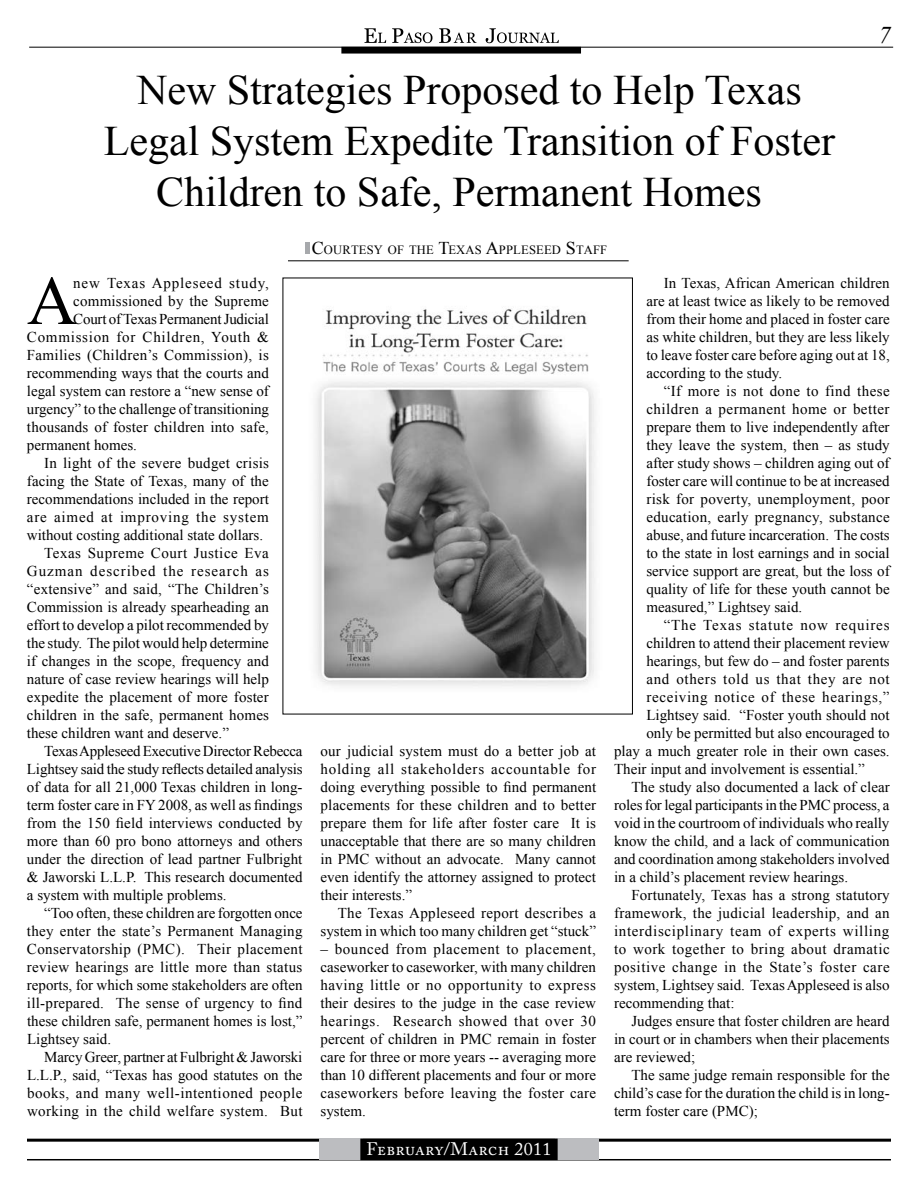
<style>
.page{position:relative;width:918px;height:1188px;background:#fff}
.page>*{position:absolute;margin:0;border:0;box-sizing:border-box;transform-origin:0 0}
.t1{font:69.3px "Times New Roman";color:#000}
.t2{font:42px/51px "Times New Roman";color:#000;text-align:center}
.t3{font:italic 24px "Times New Roman";color:#000}
.t4{font:18px "Adobe Caslon Pro";letter-spacing:.02em;color:#fff}
.t5{font:15px/18px "Times New Roman";color:#000;text-align:justify}
.t6{font:15px "Times New Roman";letter-spacing:.02em;color:#000}
.t7{font:15px "Times New Roman";letter-spacing:.035em;color:#000}
.t8{font:15px "Times New Roman";letter-spacing:.045em;color:#000}
.t9{font:15px "Times New Roman";letter-spacing:.055em;color:#000}
.t10{font:15px "Times New Roman";letter-spacing:.025em;color:#000}
.t11{font:15px "Times New Roman";letter-spacing:.05em;color:#000}
.t12{font:15px "Times New Roman";letter-spacing:.065em;color:#000}
.t13{font:12.6px "Times New Roman";letter-spacing:.015em;color:#000}
.s1{font-size:18px}
</style>
<div class="page">
<hr style="left:29px;top:47px;width:864px;height:1px;background:#000">
<div style="left:342px;top:48px;width:238px;height:5px;background:#000"></div>
<div style="left:341px;top:47px;width:240px;height:7px;border:2px solid #000"></div>
<svg style="left:364px;top:28px;width:195px;height:15px"></svg>
<hr style="left:27px;top:1159px;width:864px;height:1px;background:#000">
<hr style="left:27px;top:1139px;width:864px;height:3px;background:#000">
<div style="left:555px;top:1139px;width:44px;height:21px;background:#bcbdc0"></div>
<div style="left:319px;top:1139px;width:44px;height:21px;background:#bcbdc0"></div>
<div style="left:361px;top:1139px;width:196px;height:20px;background:#000"></div>
<hr style="left:288px;top:260px;width:341px;height:1px;background:#000">
<div style="left:305px;top:242px;width:5px;height:11px;background:#a7a9ac"></div>
<img style="left:315px;top:308px;width:280px;height:379px">
<h2 class="t2" style="left:104px;top:64px;width:733px">New Strategies Proposed to Help Texas<br>Legal System Expedite Transition of Foster<br>Children to Safe, Permanent Homes</h2>
<p class="t13" style="left:312px;top:241px;width:290px"><span class="s1">C</span>OURTESY OF THE <span class="s1">T</span>EXAS <span class="s1">A</span>PPLESEED <span class="s1">S</span> TAFF</p>
<h3 class="t3" style="left:879px;top:19px;width:13px">7</h3>
<h1 class="t1" style="left:27px;top:254px;width:52px">A</h1>
<p class="t9" style="left:73px;top:273px;width:197px">new Texas Appleseed study,</p>
<p class="t5" style="left:73px;top:292px;width:197px">commissioned by the Supreme</p>
<p class="t5" style="left:73px;top:310px;width:197px">Court of Texas Permanent Judicial</p>
<p class="t11" style="left:27px;top:327px;width:243px">Commission for Children, Youth &amp;</p>
<p class="t6" style="left:27px;top:345px;width:243px">Families (Children’s Commission), is</p>
<p class="t5" style="left:27px;top:364px;width:243px">recommending ways that the courts and</p>
<p class="t5" style="left:27px;top:382px;width:243px">legal system can restore a “new sense of</p>
<p class="t5" style="left:27px;top:400px;width:244px">urgency” to the challenge of transitioning</p>
<p class="t5" style="left:27px;top:418px;width:244px">thousands of foster children into safe,</p>
<p class="t5" style="left:27px;top:436px;width:111px">permanent homes.</p>
<p class="t6" style="left:44px;top:453px;width:226px">In light of the severe budget crisis</p>
<p class="t5" style="left:27px;top:472px;width:243px">facing the State of Texas, many of the</p>
<p class="t5" style="left:27px;top:490px;width:243px">recommendations included in the report</p>
<p class="t9" style="left:27px;top:507px;width:243px">are aimed at improving the system</p>
<p class="t5" style="left:27px;top:526px;width:238px">without costing additional state dollars.</p>
<p class="t7" style="left:44px;top:543px;width:226px">Texas Supreme Court Justice Eva</p>
<p class="t12" style="left:27px;top:561px;width:244px">Guzman described the research as</p>
<p class="t5" style="left:27px;top:580px;width:244px">“extensive” and said, “The Children’s</p>
<p class="t5" style="left:27px;top:598px;width:243px">Commission is already spearheading an</p>
<p class="t5" style="left:27px;top:616px;width:244px">effort to develop a pilot recommended by</p>
<p class="t5" style="left:27px;top:634px;width:243px">the study. The pilot would help determine</p>
<p class="t5" style="left:27px;top:652px;width:243px">if changes in the scope, frequency and</p>
<p class="t5" style="left:27px;top:670px;width:243px">nature of case review hearings will help</p>
<p class="t5" style="left:27px;top:688px;width:243px">expedite the placement of more foster</p>
<p class="t5" style="left:27px;top:706px;width:243px">children in the safe, permanent homes</p>
<p class="t5" style="left:27px;top:724px;width:204px">these children want and deserve.”</p>
<p class="t5" style="left:44px;top:742px;width:260px">Texas Appleseed Executive Director Rebecca</p>
<p class="t5" style="left:27px;top:760px;width:277px">Lightsey said the study reflects detailed analysis</p>
<p class="t5" style="left:27px;top:778px;width:277px">of data for all 21,000 Texas children in long-</p>
<p class="t5" style="left:27px;top:796px;width:277px">term foster care in FY 2008, as well as findings</p>
<p class="t5" style="left:27px;top:814px;width:277px">from the 150 field interviews conducted by</p>
<p class="t5" style="left:27px;top:832px;width:277px">more than 60 pro bono attorneys and others</p>
<p class="t5" style="left:27px;top:850px;width:277px">under the direction of lead partner Fulbright</p>
<p class="t5" style="left:27px;top:868px;width:277px">&amp; Jaworski L.L.P. This research documented</p>
<p class="t5" style="left:27px;top:886px;width:201px">a system with multiple problems.</p>
<p class="t5" style="left:44px;top:904px;width:260px">“Too often, these children are forgotten once</p>
<p class="t6" style="left:27px;top:921px;width:277px">they enter the state’s Permanent Managing</p>
<p class="t10" style="left:27px;top:939px;width:277px">Conservatorship (PMC). Their placement</p>
<p class="t6" style="left:27px;top:957px;width:277px">review hearings are little more than status</p>
<p class="t5" style="left:27px;top:976px;width:277px">reports, for which some stakeholders are often</p>
<p class="t6" style="left:27px;top:993px;width:277px">ill-prepared. The sense of urgency to find</p>
<p class="t5" style="left:27px;top:1012px;width:277px">these children safe, permanent homes is lost,”</p>
<p class="t5" style="left:27px;top:1030px;width:86px">Lightsey said.</p>
<p class="t5" style="left:44px;top:1048px;width:260px">Marcy Greer, partner at Fulbright &amp; Jaworski</p>
<p class="t5" style="left:27px;top:1066px;width:277px">L.L.P., said, “Texas has good statutes on the</p>
<p class="t7" style="left:27px;top:1083px;width:277px">books, and many well-intentioned people</p>
<p class="t10" style="left:27px;top:1101px;width:277px">working in the child welfare system. But</p>
<p class="t5" style="left:321px;top:742px;width:277px">our judicial system must do a better job at holding all stakeholders accountable for doing everything possible to find permanent placements for these children and to better prepare them for life after foster care It is unacceptable that there are so many children in PMC without an advocate. Many cannot even identify the attorney assigned to protect their interests.”</p>
<p class="t5" style="left:321px;top:904px;width:277px;text-align:right">The Texas Appleseed report describes a system in which too many children get “stuck”</p>
<p class="t5" style="left:321px;top:940px;width:277px">– bounced from placement to placement, caseworker to caseworker, with many children having little or no opportunity to express their desires to the judge in the case review hearings. Research showed that over 30 percent of children in PMC remain in foster care for three or more years -- averaging more than 10 different placements and four or more caseworkers before leaving the foster care system.</p>
<p class="t4" style="left:366px;top:1138px;width:187px">February/March 2011</p>
<p class="t5" style="left:646px;top:274px;width:245px;text-indent:17px">In Texas, African American children are at least twice as likely to be removed from their home and placed in foster care as white children, but they are less likely to leave foster care before aging out at 18, according to the study.</p>
<p class="t5" style="left:646px;top:382px;width:245px;text-indent:17px">“If more is not done to find these children a permanent home or better prepare them to live independently after they leave the system, then – as study after study shows – children aging out of foster care will continue to be at increased risk for poverty, unemployment, poor education, early pregnancy, substance abuse, and future incarceration. The costs to the state in lost earnings and in social service support are great, but the loss of quality of life for these youth cannot be measured,” Lightsey said.</p>
<p class="t9" style="left:664px;top:615px;width:227px">“The Texas statute now requires</p>
<p class="t5" style="left:646px;top:634px;width:245px">children to attend their placement review</p>
<p class="t5" style="left:646px;top:652px;width:245px">hearings, but few do – and foster parents</p>
<p class="t8" style="left:646px;top:669px;width:245px">and others told us that they are not</p>
<p class="t8" style="left:646px;top:687px;width:245px">receiving notice of these hearings,”</p>
<p class="t5" style="left:646px;top:706px;width:245px">Lightsey said. “Foster youth should not</p>
<p class="t5" style="left:646px;top:724px;width:245px">only be permitted but also encouraged to</p>
<p class="t5" style="left:614px;top:742px;width:277px">play a much greater role in their own cases.</p>
<p class="t5" style="left:614px;top:760px;width:252px">Their input and involvement is essential.”</p>
<p class="t5" style="left:631px;top:778px;width:260px">The study also documented a lack of clear</p>
<p class="t5" style="left:614px;top:796px;width:277px">roles for legal participants in the PMC process, a</p>
<p class="t5" style="left:614px;top:814px;width:277px">void in the courtroom of individuals who really</p>
<p class="t5" style="left:614px;top:832px;width:277px">know the child, and a lack of communication</p>
<p class="t5" style="left:614px;top:850px;width:277px">and coordination among stakeholders involved</p>
<p class="t5" style="left:614px;top:868px;width:236px">in a child’s placement review hearings.</p>
<p class="t5" style="left:631px;top:886px;width:260px">Fortunately, Texas has a strong statutory</p>
<p class="t6" style="left:614px;top:903px;width:277px">framework, the judicial leadership, and an</p>
<p class="t8" style="left:614px;top:921px;width:277px">interdisciplinary team of experts willing</p>
<p class="t7" style="left:614px;top:939px;width:277px">to work together to bring about dramatic</p>
<p class="t7" style="left:614px;top:957px;width:277px">positive change in the State’s foster care</p>
<p class="t5" style="left:614px;top:976px;width:277px">system, Lightsey said. Texas Appleseed is also</p>
<p class="t5" style="left:614px;top:994px;width:122px">recommending that:</p>
<p class="t5" style="left:631px;top:1012px;width:260px">Judges ensure that foster children are heard</p>
<p class="t5" style="left:614px;top:1030px;width:277px">in court or in chambers when their placements</p>
<p class="t5" style="left:614px;top:1048px;width:83px">are reviewed;</p>
<p class="t5" style="left:631px;top:1066px;width:260px">The same judge remain responsible for the</p>
<p class="t5" style="left:614px;top:1084px;width:277px">child’s case for the duration the child is in long-</p>
<p class="t5" style="left:614px;top:1102px;width:145px">term foster care (PMC);</p>
</div>
